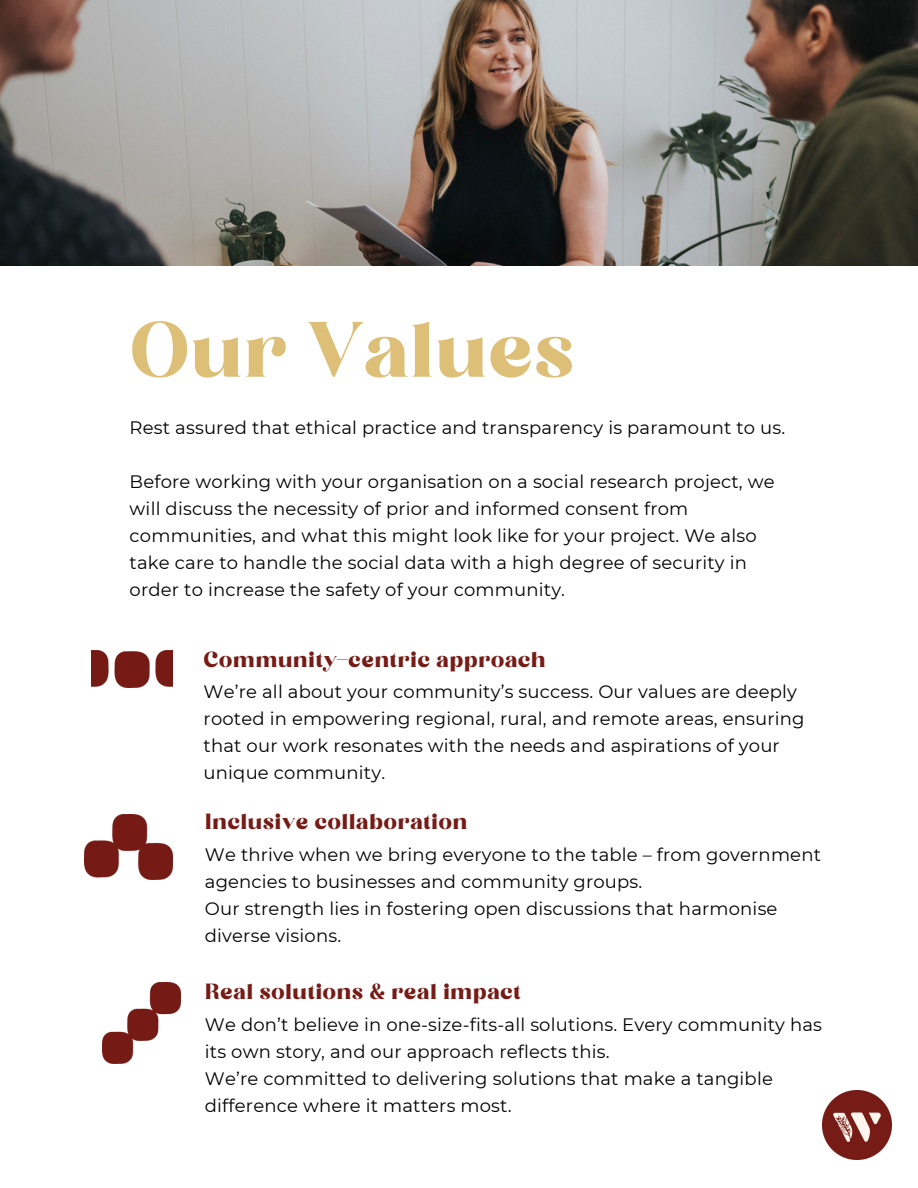
<style>
.page{position:relative;width:918px;height:1188px;background:#fff}
.page>*{position:absolute;margin:0;border:0;box-sizing:border-box;transform-origin:0 0}
.t1{font:75px "Begika";color:#ddbf78}
.t2{font:21px "Begika";letter-spacing:.01em;color:#761b15}
.t3{font:18px/27px "Montserrat";letter-spacing:.01em;color:#000}
</style>
<div class="page">
<img style="left:0;top:0;width:918px;height:265px">
<img style="left:92px;top:651px;width:81px;height:37px">
<img style="left:103px;top:983px;width:77px;height:81px">
<img style="left:84px;top:815px;width:88px;height:64px">
<img style="left:822px;top:1090px;width:70px;height:70px">
<p class="t1" style="left:130px;top:321px;width:447px">Our Values</p>
<p class="t3" style="left:130px;top:414px;width:657px">Rest assured that ethical practice and transparency is paramount to us.</p>
<p class="t3" style="left:130px;top:468px;width:647px">Before working with your organisation on a social research project, we will discuss the necessity of prior and informed consent from communities, and what this might look like for your project. We also take care to handle the social data with a high degree of security in order to increase the safety of your community.</p>
<p class="t2" style="left:204px;top:651px;width:344px">Community-centric approach</p>
<p class="t3" style="left:204px;top:678px;width:603px">We’re all about your community’s success. Our values are deeply rooted in empowering regional, rural, and remote areas, ensuring that our work resonates with the needs and aspirations of your unique community.</p>
<p class="t2" style="left:205px;top:813px;width:264px">Inclusive collaboration</p>
<p class="t3" style="left:205px;top:841px;width:618px">We thrive when we bring everyone to the table – from government agencies to businesses and community groups.</p>
<p class="t3" style="left:205px;top:895px;width:574px">Our strength lies in fostering open discussions that harmonise diverse visions.</p>
<p class="t2" style="left:205px;top:983px;width:318px">Real solutions &amp; real impact</p>
<p class="t3" style="left:205px;top:1011px;width:619px">We don’t believe in one-size-fits-all solutions. Every community has its own story, and our approach reflects this.</p>
<p class="t3" style="left:205px;top:1065px;width:569px">We’re committed to delivering solutions that make a tangible difference where it matters most.</p>
</div>
